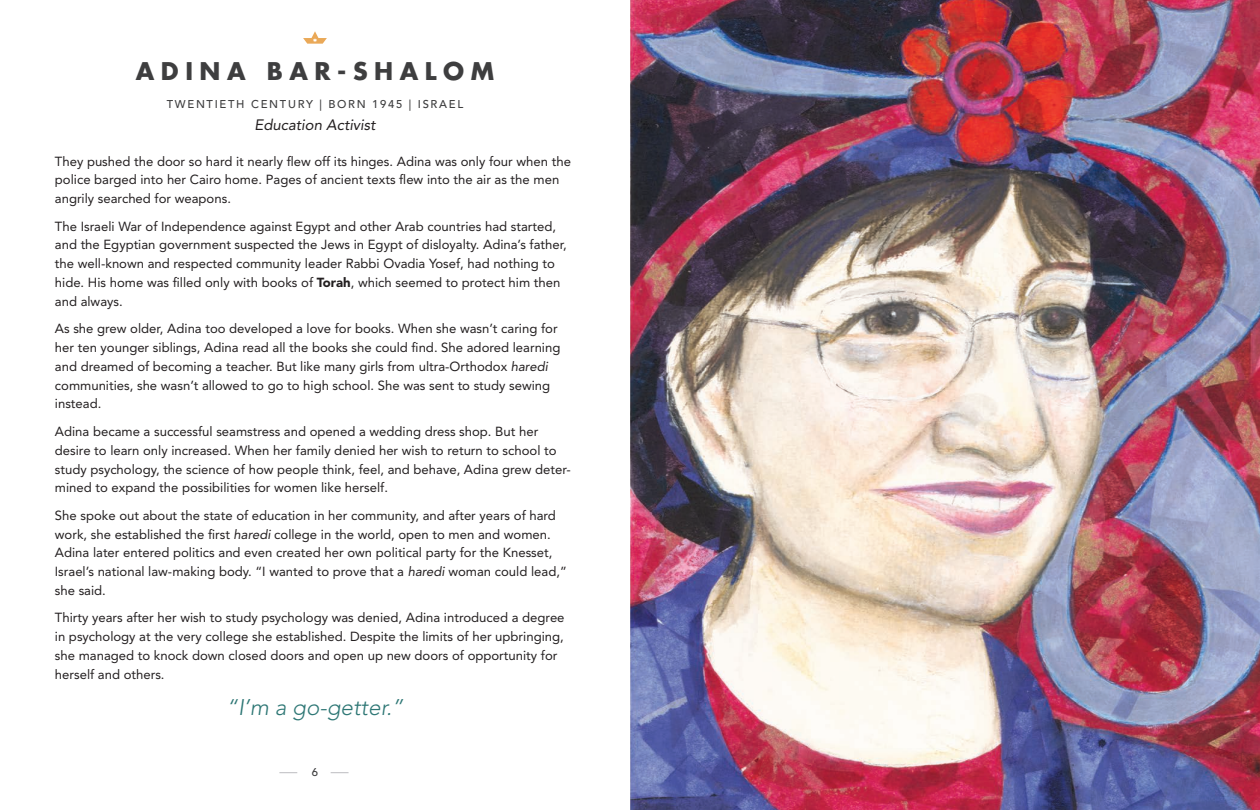
<style>
.page{position:relative;width:1260px;height:810px;background:#fff}
.page>*{position:absolute;margin:0;border:0;box-sizing:border-box;transform-origin:0 0}
.Name{font:700 23.75px "Futura Std";letter-spacing:.275em;color:#3e3e3f}
.Buttom_Quote{font:italic 300 22.5px "Avenir LT Std";color:#2e7775}
.Country{font:italic 15px "Avenir LT Std";color:#231f20}
.Body{font:13.12px/18.8px "Avenir LT Std";color:#231f20}
.Era{font:500 11.25px "Avenir LT Std";letter-spacing:.15em;color:#3e3e3f}
.s1{font-weight:900}
.s2{font-style:italic}
</style>
<div class="page">
<svg style="left:331px;top:772px;width:18px;height:1px"></svg>
<svg style="left:279px;top:772px;width:18px;height:1px"></svg>
<svg style="left:303px;top:31px;width:24px;height:13px"></svg>
<img style="left:630px;top:0;width:630px;height:810px">
<p class="Name" style="left:136px;top:55px;width:360px">ADINA BAR-SHALOM</p>
<p class="Era" style="left:167px;top:97px;width:298px">TWENTI ETH CENTURY | BORN 1945 | I SRAEL</p>
<p class="Country" style="left:255px;top:116px;width:122px">Education Activist</p>
<p class="Body" style="left:55px;top:152px;width:518px">They pushed the door so hard it nearly flew off its hinges. Adina was only four when the police barged into her Cairo home. Pages of ancient texts flew into the air as the men angrily searched for weapons.</p>
<p class="Body" style="left:55px;top:217px;width:513px">The Israeli War of Independence against Egypt and other Arab countries had started, and the Egyptian government suspected the Jews in Egypt of disloyalty. Adina’s father, the well-known and respected community leader Rabbi Ovadia Yosef, had nothing to hide. His home was filled only with books of <span class="s1">Torah</span>, which seemed to protect him then and always.</p>
<p class="Body" style="left:55px;top:320px;width:507px">As she grew older, Adina too developed a love for books. When she wasn’t caring for her ten younger siblings, Adina read all the books she could find. She adored learning and dreamed of becoming a teacher. But like many girls from ultra-Orthodox <span class="s2">haredi </span>communities, she wasn’t allowed to go to high school. She was sent to study sewing instead.</p>
<p class="Body" style="left:55px;top:422px;width:517px">Adina became a successful seamstress and opened a wedding dress shop. But her desire to learn only increased. When her family denied her wish to return to school to study psychology, the science of how people think, feel, and behave, Adina grew deter&shy;mined to expand the possibilities for women like herself.</p>
<p class="Body" style="left:55px;top:506px;width:513px">She spoke out about the state of education in her community, and after years of hard work, she established the first <span class="s2">haredi</span> college in the world, open to men and women.<br>Adina later entered politics and even created her own political party for the Knesset, Israel’s national law-making body. “I wanted to prove that a <span class="s2">haredi</span> woman could lead,” she said.</p>
<p class="Body" style="left:55px;top:609px;width:511px">Thirty years after her wish to study psychology was denied, Adina introduced a degree in psychology at the very college she established. Despite the limits of her upbringing, she managed to knock down closed doors and open up new doors of opportunity for herself and others.</p>
<p class="Buttom_Quote" style="left:226px;top:694px;width:179px">“I’m a go-getter.”</p>
<p class="Era" style="left:312px;top:766px;width:8px">6</p>
</div>
